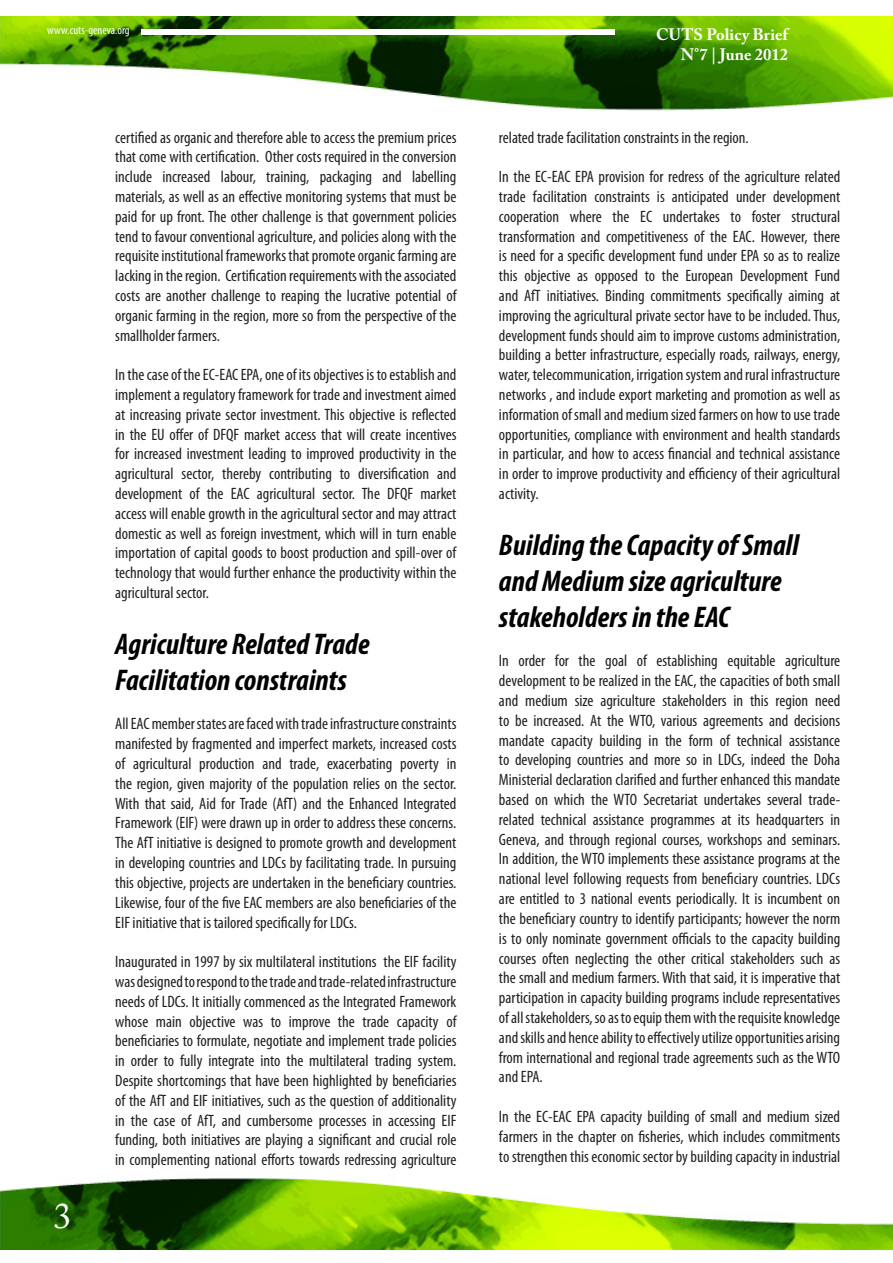
<style>
.page{position:relative;width:893px;height:1263px;background:#fff}
.page>*{position:absolute;margin:0;border:0;box-sizing:border-box;transform-origin:0 0}
.t1{font:36px "Adobe Caslon Pro";color:#fff}
.Paragraph_Style_2{font:italic 700 condensed 30px/36px "Myriad Pro";color:#000}
.t2{font:condensed 16.5px/19.8px "Myriad Pro";color:#231f20;text-align:justify}
.t3{font:700 16.5px/19.8px "Adobe Caslon Pro";color:#fff;text-align:right}
.t4{font:condensed 12px "Myriad Pro";color:#fff}
</style>
<div class="page">
<img style="left:0;top:16px;width:893px;height:94px">
<img style="left:0;top:1178px;width:893px;height:71px">
<div style="left:142px;top:29px;width:473px;height:5px;background:#fff"></div>
<p class="t4" style="left:47px;top:23px;width:84px">www.cuts-geneva.org</p>
<h1 class="t1" style="left:54px;top:1194px;width:19px">3</h1>
<p class="t2" style="left:115px;top:127px;width:343px">certified as organic and therefore able to access the premium prices that come with certification. Other costs required in the conversion include increased labour, training, packaging and labelling materials, as well as an effective monitoring systems that must be paid for up front. The other challenge is that government policies tend to favour conventional agriculture, and policies along with the requisite institutional frameworks that promote organic farming are lacking in the region. Certification requirements with the associated costs are another challenge to reaping the lucrative potential of organic farming in the region, more so from the perspective of the smallholder farmers.</p>
<p class="t2" style="left:115px;top:365px;width:343px">In the case of the EC-EAC EPA, one of its objectives is to establish and implement a regulatory framework for trade and investment aimed at increasing private sector investment. This objective is reflected in the EU offer of DFQF market access that will create incentives for increased investment leading to improved productivity in the agricultural sector, thereby contributing to diversification and development of the EAC agricultural sector. The DFQF market access will enable growth in the agricultural sector and may attract domestic as well as foreign investment, which will in turn enable importation of capital goods to boost production and spill-over of technology that would further enhance the productivity within the agricultural sector.</p>
<p class="Paragraph_Style_2" style="left:115px;top:625px;width:256px">Agriculture Related Trade<br>Facilitation constraints</p>
<p class="t2" style="left:115px;top:714px;width:343px">All EAC member states are faced with trade infrastructure constraints manifested by fragmented and imperfect markets, increased costs of agricultural production and trade, exacerbating poverty in the region, given majority of the population relies on the sector.<br>With that said, Aid for Trade (AfT) and the Enhanced Integrated Framework (EIF) were drawn up in order to address these concerns.<br>The AfT initiative is designed to promote growth and development in developing countries and LDCs by facilitating trade. In pursuing this objective, projects are undertaken in the beneficiary countries.<br>Likewise, four of the five EAC members are also beneficiaries of the EIF initiative that is tailored specifically for LDCs.</p>
<p class="t2" style="left:115px;top:951px;width:343px">Inaugurated in 1997 by six multilateral institutions the EIF facility was designed to respond to the trade and trade-related infrastructure needs of LDCs. It initially commenced as the Integrated Framework whose main objective was to improve the trade capacity of beneficiaries to formulate, negotiate and implement trade policies in order to fully integrate into the multilateral trading system.<br>Despite shortcomings that have been highlighted by beneficiaries of the AfT and EIF initiatives, such as the question of additionality in the case of AfT, and cumbersome processes in accessing EIF funding, both initiatives are playing a significant and crucial role in complementing national efforts towards redressing agriculture</p>
<p class="t3" style="left:656px;top:24px;width:133px">CUTS Policy Brief<br>N°7 | June 2012</p>
<p class="t2" style="left:499px;top:127px;width:251px">related trade facilitation constraints in the region.</p>
<p class="t2" style="left:499px;top:167px;width:343px">In the EC-EAC EPA provision for redress of the agriculture related trade facilitation constraints is anticipated under development cooperation where the EC undertakes to foster structural transformation and competitiveness of the EAC. However, there is need for a specific development fund under EPA so as to realize this objective as opposed to the European Development Fund and AfT initiatives. Binding commitments specifically aiming at improving the agricultural private sector have to be included. Thus, development funds should aim to improve customs administration, building a better infrastructure, especially roads, railways, energy, water, telecommunication, irrigation system and rural infrastructure networks , and include export marketing and promotion as well as information of small and medium sized farmers on how to use trade opportunities, compliance with environment and health standards in particular, and how to access financial and technical assistance in order to improve productivity and efficiency of their agricultural activity.</p>
<p class="Paragraph_Style_2" style="left:499px;top:526px;width:301px">Building the Capacity of Small and Medium size agriculture stakeholders in the EAC</p>
<p class="t2" style="left:499px;top:651px;width:343px">In order for the goal of establishing equitable agriculture development to be realized in the EAC, the capacities of both small and medium size agriculture stakeholders in this region need to be increased. At the WTO, various agreements and decisions mandate capacity building in the form of technical assistance to developing countries and more so in LDCs, indeed the Doha Ministerial declaration clarified and further enhanced this mandate based on which the WTO Secretariat undertakes several trade&shy;related technical assistance programmes at its headquarters in Geneva, and through regional courses, workshops and seminars.<br>In addition, the WTO implements these assistance programs at the national level following requests from beneficiary countries. LDCs are entitled to 3 national events periodically. It is incumbent on the beneficiary country to identify participants; however the norm is to only nominate government officials to the capacity building courses often neglecting the other critical stakeholders such as the small and medium farmers. With that said, it is imperative that participation in capacity building programs include representatives of all stakeholders, so as to equip them with the requisite knowledge and skills and hence ability to effectively utilize opportunities arising from international and regional trade agreements such as the WTO and EPA.</p>
<p class="t2" style="left:499px;top:1106px;width:343px">In the EC-EAC EPA capacity building of small and medium sized farmers in the chapter on fisheries, which includes commitments to strengthen this economic sector by building capacity in industrial</p>
</div>
